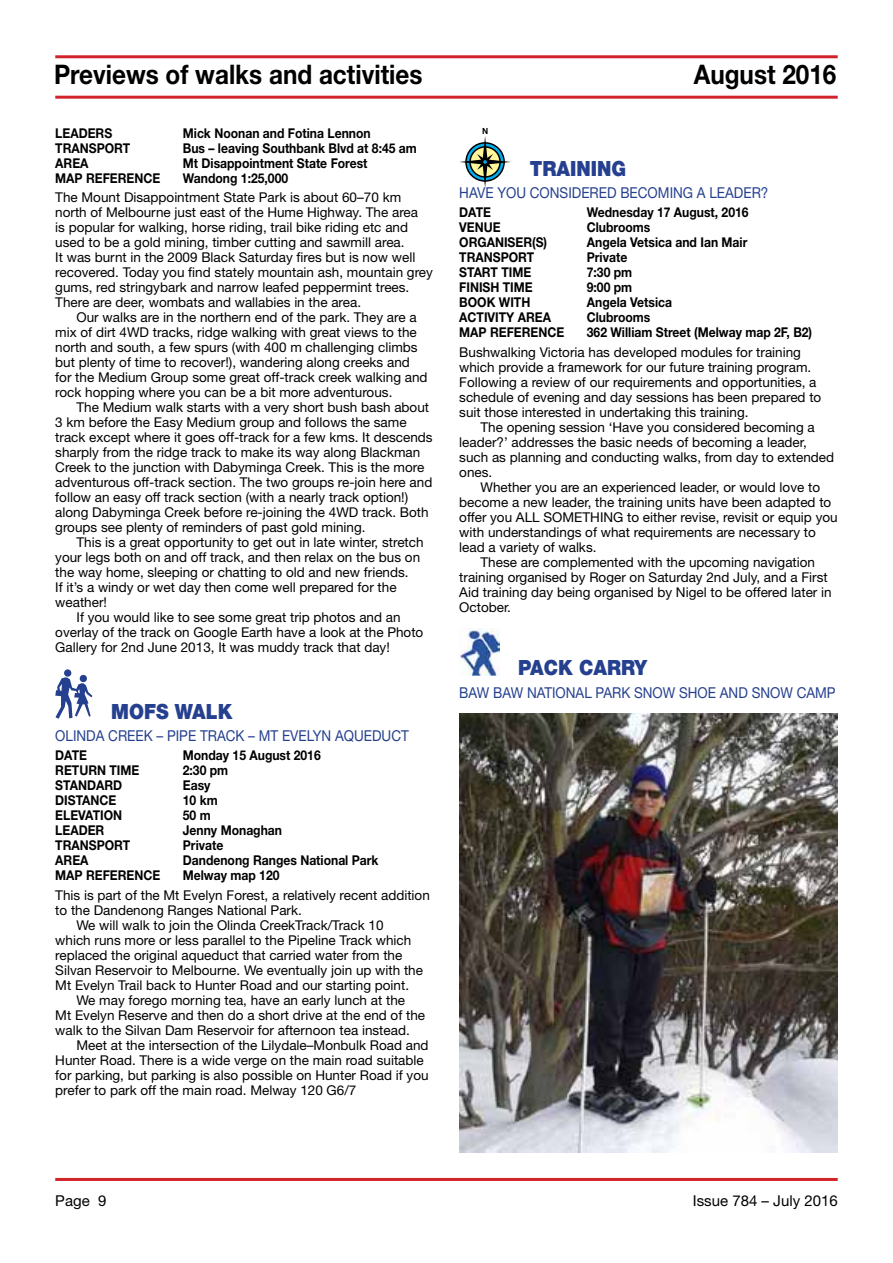
<style>
.page{position:relative;width:893px;height:1263px;background:#fff}
.page>*{position:absolute;margin:0;border:0;box-sizing:border-box;transform-origin:0 0}
.t1{font:700 27px "Helvetica Neue";color:#000;scale:.9 1}
.t2{font:900 21px "Helvetica Neue";color:#25408f;scale:.9 1}
.t3{font:15px "Helvetica Neue";color:#25408f;scale:.9 1}
.t4{font:15px "Helvetica Neue";color:#000}
.t5{font:13.5px/15px "Helvetica Neue";color:#000}
.t6{font:700 13.5px "Helvetica Neue";color:#000;scale:.9 1}
.t7{font:700 8.4px "Helvetica";color:#000}
</style>
<div class="page">
<hr style="left:55px;top:55px;width:783px;height:3px;background:#d2232a">
<hr style="left:55px;top:96px;width:783px;height:3px;background:#d2232a">
<hr style="left:55px;top:1178px;width:783px;height:3px;background:#d2232a">
<svg style="left:55px;top:669px;width:37px;height:50px"></svg>
<svg style="left:459px;top:136px;width:52px;height:52px"></svg>
<img style="left:459px;top:628px;width:40px;height:47px">
<img style="left:459px;top:713px;width:378px;height:440px">
<h1 class="t1" style="left:54px;top:58px;width:411px">Previews of walks and activities</h1>
<h1 class="t1" style="left:694px;top:58px;width:160px">August 2016</h1>
<p class="t6" style="left:55px;top:125px;width:37px">LEADER</p>
<p class="t6" style="left:104px;top:125px;width:10px">s</p>
<p class="t6" style="left:183px;top:125px;width:210px">Mick Noonan and Fotina Lennon</p>
<p class="t6" style="left:55px;top:140px;width:75px">TRANSPORT</p>
<p class="t6" style="left:183px;top:140px;width:262px">Bus – leaving Southbank Blvd at 8:45 am</p>
<p class="t6" style="left:55px;top:155px;width:38px">AREA</p>
<p class="t6" style="left:183px;top:155px;width:207px">Mt Disappointment State Forest</p>
<p class="t6" style="left:55px;top:170px;width:118px">MAP REFerence</p>
<p class="t6" style="left:183px;top:170px;width:119px">Wandong 1:25,000</p>
<p class="t5" style="left:55px;top:190px;width:379px">The Mount Disappointment State Park is about 60–70 km north of Melbourne just east of the Hume Highway. The area<br>is popular for walking, horse riding, trail bike riding etc and used to be a gold mining, timber cutting and sawmill area.<br>It was burnt in the 2009 Black Saturday fires but is now well recovered. Today you find stately mountain ash, mountain grey gums, red stringybark and narrow leafed peppermint trees.<br>There are deer, wombats and wallabies in the area.</p>
<p class="t5" style="left:55px;top:310px;width:374px;text-indent:21px">Our walks are in the northern end of the park. They are a mix of dirt 4WD tracks, ridge walking with great views to the north and south, a few spurs (with 400 m challenging climbs but plenty of time to recover!), wandering along creeks and for the Medium Group some great off-track creek walking and rock hopping where you can be a bit more adventurous.</p>
<p class="t5" style="left:55px;top:400px;width:379px;text-indent:21px">The Medium walk starts with a very short bush bash about 3 km before the Easy Medium group and follows the same track except where it goes off-track for a few kms. It descends sharply from the ridge track to make its way along Blackman Creek to the junction with Dabyminga Creek. This is the more adventurous off-track section. The two groups re-join here and follow an easy off track section (with a nearly track option!) along Dabyminga Creek before re-joining the 4WD track. Both groups see plenty of reminders of past gold mining.</p>
<p class="t5" style="left:77px;top:535px;width:349px">This is a great opportunity to get out in late winter, stretch</p>
<p class="t5" style="left:55px;top:550px;width:366px">your legs both on and off track, and then relax on the bus on</p>
<p class="t5" style="left:55px;top:565px;width:355px">the way home, sleeping or chatting to old and new friends.</p>
<p class="t5" style="left:55px;top:580px;width:343px">If it’s a windy or wet day then come well prepared for the</p>
<p class="t5" style="left:55px;top:595px;width:53px">weather!</p>
<p class="t5" style="left:77px;top:610px;width:326px">If you would like to see some great trip photos and an</p>
<p class="t5" style="left:55px;top:625px;width:370px">overlay of the track on Google Earth have a look at the Photo</p>
<p class="t5" style="left:55px;top:640px;width:336px">Gallery for 2nd June 2013, It was muddy track that day!</p>
<h2 class="t2" style="left:111px;top:699px;width:88px">MOFS WALK</h2>
<p class="t3" style="left:55px;top:727px;width:21px">Olinda</p>
<p class="t3" style="left:108px;top:727px;width:22px">Creek</p>
<p class="t3" style="left:157px;top:727px;width:68px">– Pipe Track</p>
<p class="t3" style="left:248px;top:727px;width:57px">– Mt Evelyn</p>
<p class="t3" style="left:335px;top:727px;width:21px">Aqueduct</p>
<p class="t6" style="left:55px;top:747px;width:28px">DATE</p>
<p class="t6" style="left:183px;top:747px;width:155px">Monday 15 August 2016</p>
<p class="t6" style="left:55px;top:762px;width:94px">RETURN TIME</p>
<p class="t6" style="left:183px;top:762px;width:52px">2:30 pm</p>
<p class="t6" style="left:55px;top:777px;width:114px">STANDARD E</p>
<p class="t6" style="left:191px;top:777px;width:24px">asy</p>
<p class="t6" style="left:55px;top:792px;width:9px">DIST</p>
<p class="t6" style="left:82px;top:792px;width:38px">ANCE</p>
<p class="t6" style="left:183px;top:792px;width:40px">10 km</p>
<p class="t6" style="left:55px;top:807px;width:76px">ELEVATION</p>
<p class="t6" style="left:183px;top:807px;width:32px">50 m</p>
<p class="t6" style="left:55px;top:822px;width:37px">LEADER</p>
<p class="t6" style="left:183px;top:822px;width:112px">Jenny Monaghan</p>
<p class="t6" style="left:55px;top:837px;width:75px">TRANSPORT</p>
<p class="t6" style="left:183px;top:837px;width:47px">Private</p>
<p class="t6" style="left:55px;top:852px;width:38px">AREA</p>
<p class="t6" style="left:183px;top:852px;width:219px">Dandenong Ranges National Park</p>
<p class="t6" style="left:55px;top:867px;width:118px">MAP REFerence</p>
<p class="t6" style="left:183px;top:867px;width:109px">Melway map 120</p>
<p class="t5" style="left:55px;top:887px;width:376px">This is part of the Mt Evelyn Forest, a relatively recent addition</p>
<p class="t5" style="left:55px;top:902px;width:248px">to the Dandenong Ranges National Park.</p>
<p class="t5" style="left:77px;top:917px;width:309px">We will walk to join the Olinda CreekTrack/Track 10</p>
<p class="t5" style="left:55px;top:932px;width:358px">which runs more or less parallel to the Pipeline Track which</p>
<p class="t5" style="left:55px;top:947px;width:349px">replaced the original aqueduct that carried water from the</p>
<p class="t5" style="left:55px;top:962px;width:369px">Silvan Reservoir to Melbourne. We eventually join up with the</p>
<p class="t5" style="left:55px;top:977px;width:355px">Mt Evelyn Trail back to Hunter Road and our starting point.</p>
<p class="t5" style="left:77px;top:992px;width:330px">We may forego morning tea, have an early lunch at the</p>
<p class="t5" style="left:55px;top:1007px;width:371px">Mt Evelyn Reserve and then do a short drive at the end of the</p>
<p class="t5" style="left:55px;top:1022px;width:356px">walk to the Silvan Dam Reservoir for afternoon tea instead.</p>
<p class="t5" style="left:77px;top:1037px;width:354px">Meet at the intersection of the Lilydale–Monbulk Road and</p>
<p class="t5" style="left:55px;top:1052px;width:370px">Hunter Road. There is a wide verge on the main road suitable</p>
<p class="t5" style="left:55px;top:1067px;width:375px">for parking, but parking is also possible on Hunter Road if you</p>
<p class="t5" style="left:55px;top:1082px;width:303px">prefer to park off the main road. Melway 120 G6/7</p>
<p class="t7" style="left:482px;top:124px;width:8px">N</p>
<h2 class="t2" style="left:511px;top:156px;width:129px">TRAINING</h2>
<p class="t3" style="left:459px;top:184px;width:21px">Have</p>
<p class="t3" style="left:497px;top:184px;width:12px">you</p>
<p class="t3" style="left:530px;top:184px;width:11px">considered</p>
<p class="t3" style="left:620px;top:184px;width:11px">becoming</p>
<p class="t3" style="left:697px;top:184px;width:25px">a leader</p>
<p class="t3" style="left:761px;top:184px;width:10px">?</p>
<p class="t6" style="left:459px;top:204px;width:37px">DATe</p>
<p class="t6" style="left:587px;top:204px;width:181px">Wednesday 17 August, 2016</p>
<p class="t6" style="left:459px;top:219px;width:46px">VENUE</p>
<p class="t6" style="left:587px;top:219px;width:72px">Clubrooms</p>
<p class="t6" style="left:459px;top:234px;width:59px">ORGANISER</p>
<p class="t6" style="left:532px;top:234px;width:18px">(S)</p>
<p class="t6" style="left:587px;top:234px;width:180px">Angela Vetsica and Ian Mair</p>
<p class="t6" style="left:459px;top:249px;width:75px">TRANSPORT</p>
<p class="t6" style="left:587px;top:249px;width:47px">Private</p>
<p class="t6" style="left:459px;top:264px;width:80px">START TIME</p>
<p class="t6" style="left:587px;top:264px;width:52px">7:30 pm</p>
<p class="t6" style="left:459px;top:279px;width:82px">FINISH TIME</p>
<p class="t6" style="left:587px;top:279px;width:52px">9:00 pm</p>
<p class="t6" style="left:459px;top:294px;width:80px">BOOK WITH</p>
<p class="t6" style="left:587px;top:294px;width:96px">Angela Vetsica</p>
<p class="t6" style="left:459px;top:309px;width:103px">ACTIVITY AREA</p>
<p class="t6" style="left:587px;top:309px;width:72px">Clubrooms</p>
<p class="t6" style="left:459px;top:324px;width:117px">MAP REFERENCE</p>
<p class="t6" style="left:587px;top:324px;width:252px">362 William Street (Melway map 2F, B2)</p>
<p class="t5" style="left:459px;top:344px;width:364px">Bushwalking Victoria has developed modules for training which provide a framework for our future training program.<br>Following a review of our requirements and opportunities, a schedule of evening and day sessions has been prepared to suit those interested in undertaking this training.</p>
<p class="t5" style="left:459px;top:419px;width:376px;text-indent:21px">The opening session ‘Have you considered becoming a leader?’ addresses the basic needs of becoming a leader, such as planning and conducting walks, from day to extended ones.</p>
<p class="t5" style="left:480px;top:479px;width:341px">Whether you are an experienced leader, or would love to</p>
<p class="t5" style="left:459px;top:494px;width:374px">become a new leader, the training units have been adapted to</p>
<p class="t5" style="left:459px;top:509px;width:380px">offer you ALL SOMETHING to either revise, revisit or equip you</p>
<p class="t5" style="left:459px;top:524px;width:358px">with understandings of what requirements are necessary to</p>
<p class="t5" style="left:459px;top:539px;width:139px">lead a variety of walks.</p>
<p class="t5" style="left:480px;top:554px;width:336px">These are complemented with the upcoming navigation</p>
<p class="t5" style="left:459px;top:569px;width:370px">training organised by Roger on Saturday 2nd July, and a First</p>
<p class="t5" style="left:459px;top:584px;width:374px">Aid training day being organised by Nigel to be offered later in</p>
<p class="t5" style="left:459px;top:599px;width:53px">October.</p>
<h2 class="t2" style="left:518px;top:655px;width:145px">PACK CARRY</h2>
<p class="t3" style="left:459px;top:683px;width:12px">baw</p>
<p class="t3" style="left:493px;top:683px;width:12px">baw</p>
<p class="t3" style="left:527px;top:683px;width:10px">national</p>
<p class="t3" style="left:596px;top:683px;width:11px">park</p>
<p class="t3" style="left:634px;top:683px;width:13px">snow</p>
<p class="t3" style="left:679px;top:683px;width:12px">shoe</p>
<p class="t3" style="left:720px;top:683px;width:12px">and</p>
<p class="t3" style="left:752px;top:683px;width:13px">snow</p>
<p class="t3" style="left:797px;top:683px;width:12px">camp</p>
<p class="t4" style="left:55px;top:1192px;width:53px">Page 9</p>
<p class="t4" style="left:693px;top:1192px;width:146px">Issue 784 – July 2016</p>
</div>
